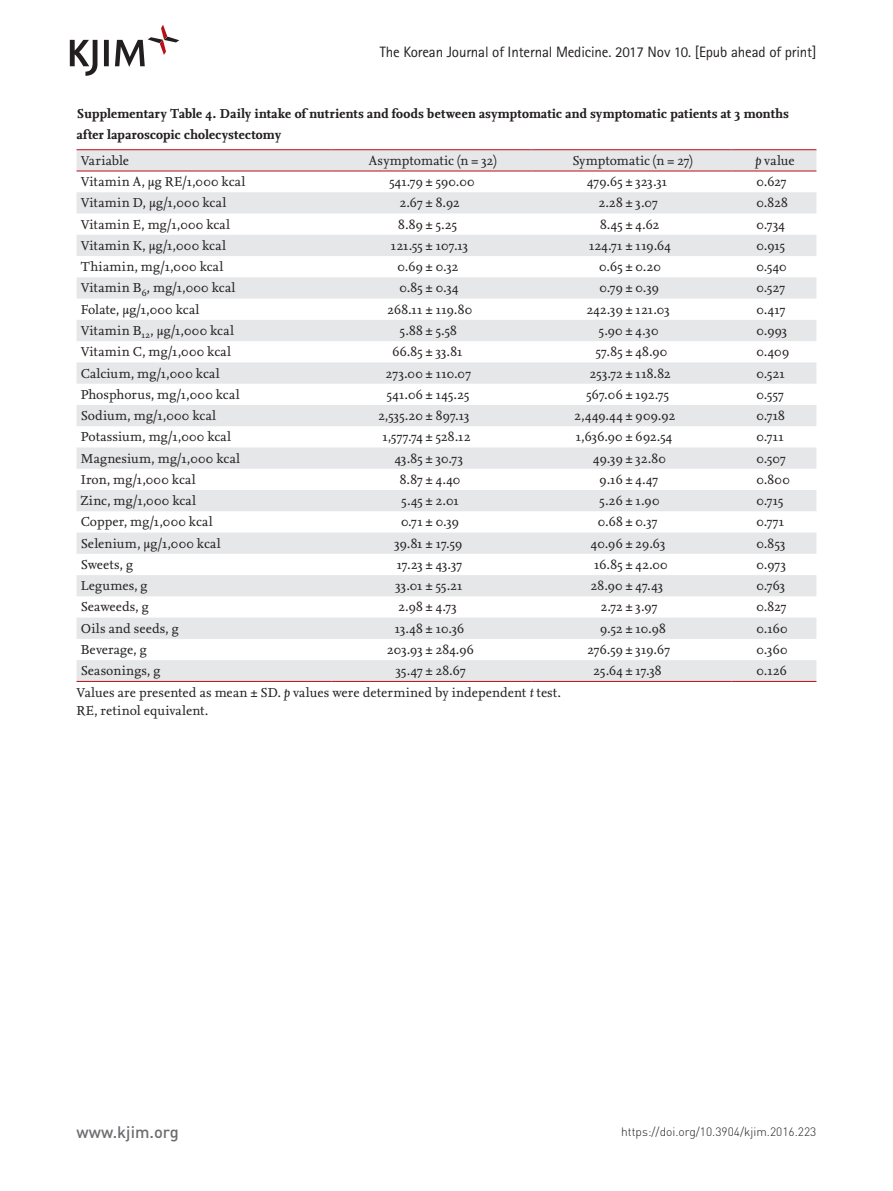
<style>
.page{position:relative;width:893px;height:1191px;background:#fff}
.page>*{position:absolute;margin:0;border:0;box-sizing:border-box;transform-origin:0 0}
.t1{font:500 16.5px "DIN Pro";color:#6c6d70}
.t2{font:15px "Rotis Sans Serif Std";letter-spacing:-.01em;color:#231f20}
.테이블{font:13.5px "Nexus Serif";letter-spacing:.015em;color:#231f20}
.테이블제목{font:700 13.5px/21px "Nexus Serif";color:#231f20}
.테이블-2{font:13.5px "Nexus Serif";letter-spacing:-.005em;color:#231f20}
.t3{font:300 12px "DIN Pro";color:#231f20}
.s1{font-style:italic}
</style>
<div class="page">
<svg style="left:70px;top:25px;width:109px;height:51px"></svg>
<svg style="left:77px;top:150px;width:739px;height:531px;fill:#e6e7e9"></svg>
<hr style="left:77px;top:149px;width:255px;height:1px;background:#b90f17">
<hr style="left:332px;top:149px;width:199px;height:1px;background:#b90f17">
<hr style="left:531px;top:149px;width:200px;height:1px;background:#b90f17">
<hr style="left:731px;top:149px;width:85px;height:1px;background:#b90f17">
<hr style="left:77px;top:171px;width:255px;height:1px;background:#b90f17">
<hr style="left:731px;top:171px;width:85px;height:1px;background:#b90f17">
<hr style="left:332px;top:171px;width:199px;height:1px;background:#b90f17">
<hr style="left:531px;top:171px;width:200px;height:1px;background:#b90f17">
<hr style="left:77px;top:681px;width:255px;height:1px;background:#b90f17">
<hr style="left:332px;top:681px;width:199px;height:1px;background:#b90f17">
<hr style="left:531px;top:681px;width:200px;height:1px;background:#b90f17">
<hr style="left:731px;top:681px;width:85px;height:1px;background:#b90f17">
<p class="t2" style="left:380px;top:43px;width:438px">The Korean Journal of Internal Medicine. 2017 Nov 10. [Epub ahead of print]</p>
<p class="테이블제목" style="left:77px;top:102px;width:714px">Supplementary Table 4. Daily intake of nutrients and foods between asymptomatic and symptomatic patients at 3 months after laparoscopic cholecystectomy</p>
<p class="테이블" style="left:81px;top:152px;width:50px">Variable</p>
<p class="테이블" style="left:369px;top:152px;width:129px">Asymptomatic (n = 32)</p>
<p class="테이블-2" style="left:572px;top:152px;width:122px">Symptomatic (n = 27)</p>
<p class="테이블" style="left:755px;top:152px;width:41px"><span class="s1">p</span> value</p>
<p class="테이블" style="left:81px;top:173px;width:166px">Vitamin A, µg RE/1,000 kcal</p>
<p class="테이블" style="left:389px;top:173px;width:87px">541.79 ± 590.00</p>
<p class="테이블" style="left:587px;top:173px;width:82px">479.65 ± 323.31</p>
<p class="테이블" style="left:756px;top:173px;width:32px">0.627</p>
<p class="테이블" style="left:81px;top:194px;width:147px">Vitamin D, µg/1,000 kcal</p>
<p class="테이블" style="left:400px;top:194px;width:61px">2.67 ± 8.92</p>
<p class="테이블" style="left:599px;top:194px;width:61px">2.28 ± 3.07</p>
<p class="테이블" style="left:756px;top:194px;width:33px">0.828</p>
<p class="테이블" style="left:81px;top:215px;width:151px">Vitamin E, mg/1,000 kcal</p>
<p class="테이블" style="left:398px;top:215px;width:60px">8.89 ± 5.25</p>
<p class="테이블" style="left:600px;top:215px;width:61px">8.45 ± 4.62</p>
<p class="테이블" style="left:756px;top:215px;width:30px">0.734</p>
<p class="테이블" style="left:81px;top:237px;width:147px">Vitamin K, µg/1,000 kcal</p>
<p class="테이블" style="left:391px;top:237px;width:79px">121.55 ± 107.13</p>
<p class="테이블" style="left:589px;top:237px;width:83px">124.71 ± 119.64</p>
<p class="테이블" style="left:756px;top:237px;width:30px">0.915</p>
<p class="테이블" style="left:81px;top:258px;width:144px">Thiamin, mg/1,000 kcal</p>
<p class="테이블" style="left:398px;top:258px;width:62px">0.69 ± 0.32</p>
<p class="테이블" style="left:599px;top:258px;width:63px">0.65 ± 0.20</p>
<p class="테이블" style="left:756px;top:258px;width:32px">0.540</p>
<p class="테이블" style="left:81px;top:279px;width:156px">Vitamin B<sub>6</sub>, mg/1,000 kcal</p>
<p class="테이블" style="left:399px;top:279px;width:60px">0.85 ± 0.34</p>
<p class="테이블" style="left:599px;top:279px;width:61px">0.79 ± 0.39</p>
<p class="테이블" style="left:756px;top:279px;width:30px">0.527</p>
<p class="테이블" style="left:81px;top:301px;width:120px">Folate, µg/1,000 kcal</p>
<p class="테이블" style="left:387px;top:301px;width:86px">268.11 ± 119.80</p>
<p class="테이블" style="left:587px;top:301px;width:84px">242.39 ± 121.03</p>
<p class="테이블" style="left:756px;top:301px;width:30px">0.417</p>
<p class="테이블" style="left:81px;top:322px;width:155px">Vitamin B<sub>12</sub>, µg/1,000 kcal</p>
<p class="테이블" style="left:400px;top:322px;width:58px">5.88 ± 5.58</p>
<p class="테이블" style="left:599px;top:322px;width:61px">5.90 ± 4.30</p>
<p class="테이블" style="left:756px;top:322px;width:32px">0.993</p>
<p class="테이블" style="left:81px;top:343px;width:152px">Vitamin C, mg/1,000 kcal</p>
<p class="테이블" style="left:392px;top:343px;width:72px">66.85 ± 33.81</p>
<p class="테이블" style="left:596px;top:343px;width:73px">57.85 ± 48.90</p>
<p class="테이블" style="left:756px;top:343px;width:34px">0.409</p>
<p class="테이블" style="left:81px;top:364px;width:140px">Calcium, mg/1,000 kcal</p>
<p class="테이블" style="left:386px;top:364px;width:87px">273.00 ± 110.07</p>
<p class="테이블" style="left:590px;top:364px;width:82px">253.72 ± 118.82</p>
<p class="테이블" style="left:756px;top:364px;width:30px">0.521</p>
<p class="테이블" style="left:81px;top:386px;width:160px">Phosphorus, mg/1,000 kcal</p>
<p class="테이블" style="left:387px;top:386px;width:84px">541.06 ± 145.25</p>
<p class="테이블" style="left:586px;top:386px;width:84px">567.06 ± 192.75</p>
<p class="테이블" style="left:756px;top:386px;width:29px">0.557</p>
<p class="테이블" style="left:81px;top:407px;width:137px">Sodium, mg/1,000 kcal</p>
<p class="테이블" style="left:378px;top:407px;width:93px">2,535.20 ± 897.13</p>
<p class="테이블" style="left:574px;top:407px;width:102px">2,449.44 ± 909.92</p>
<p class="테이블" style="left:756px;top:407px;width:30px">0.718</p>
<p class="테이블" style="left:81px;top:428px;width:152px">Potassium, mg/1,000 kcal</p>
<p class="테이블" style="left:382px;top:428px;width:89px">1,577.74 ± 528.12</p>
<p class="테이블" style="left:576px;top:428px;width:98px">1,636.90 ± 692.54</p>
<p class="테이블" style="left:756px;top:428px;width:29px">0.711</p>
<p class="테이블" style="left:81px;top:449px;width:161px">Magnesium, mg/1,000 kcal</p>
<p class="테이블" style="left:395px;top:449px;width:70px">43.85 ± 30.73</p>
<p class="테이블" style="left:593px;top:449px;width:74px">49.39 ± 32.80</p>
<p class="테이블" style="left:756px;top:449px;width:31px">0.507</p>
<p class="테이블" style="left:81px;top:471px;width:116px">Iron, mg/1,000 kcal</p>
<p class="테이블" style="left:400px;top:471px;width:62px">8.87 ± 4.40</p>
<p class="테이블" style="left:600px;top:471px;width:60px">9.16 ± 4.47</p>
<p class="테이블" style="left:756px;top:471px;width:35px">0.800</p>
<p class="테이블" style="left:81px;top:492px;width:117px">Zinc, mg/1,000 kcal</p>
<p class="테이블" style="left:402px;top:492px;width:59px">5.45 ± 2.01</p>
<p class="테이블" style="left:600px;top:492px;width:61px">5.26 ± 1.90</p>
<p class="테이블" style="left:756px;top:492px;width:28px">0.715</p>
<p class="테이블" style="left:81px;top:513px;width:133px">Copper, mg/1,000 kcal</p>
<p class="테이블" style="left:401px;top:513px;width:59px">0.71 ± 0.39</p>
<p class="테이블" style="left:598px;top:513px;width:61px">0.68 ± 0.37</p>
<p class="테이블" style="left:756px;top:513px;width:29px">0.771</p>
<p class="테이블" style="left:81px;top:534px;width:142px">Selenium, µg/1,000 kcal</p>
<p class="테이블" style="left:394px;top:534px;width:69px">39.81 ± 17.59</p>
<p class="테이블" style="left:591px;top:534px;width:76px">40.96 ± 29.63</p>
<p class="테이블" style="left:756px;top:534px;width:31px">0.853</p>
<p class="테이블" style="left:81px;top:556px;width:54px">Sweets, g</p>
<p class="테이블" style="left:397px;top:556px;width:67px">17.23 ± 43.37</p>
<p class="테이블" style="left:594px;top:556px;width:75px">16.85 ± 42.00</p>
<p class="테이블" style="left:756px;top:556px;width:31px">0.973</p>
<p class="테이블" style="left:81px;top:577px;width:68px">Legumes, g</p>
<p class="테이블" style="left:396px;top:577px;width:69px">33.01 ± 55.21</p>
<p class="테이블" style="left:591px;top:577px;width:74px">28.90 ± 47.43</p>
<p class="테이블" style="left:756px;top:577px;width:30px">0.763</p>
<p class="테이블" style="left:81px;top:598px;width:69px">Seaweeds, g</p>
<p class="테이블" style="left:399px;top:598px;width:60px">2.98 ± 4.73</p>
<p class="테이블" style="left:601px;top:598px;width:58px">2.72 ± 3.97</p>
<p class="테이블" style="left:756px;top:598px;width:32px">0.827</p>
<p class="테이블" style="left:81px;top:619px;width:99px">Oils and seeds, g</p>
<p class="테이블" style="left:395px;top:619px;width:71px">13.48 ± 10.36</p>
<p class="테이블" style="left:600px;top:619px;width:67px">9.52 ± 10.98</p>
<p class="테이블" style="left:756px;top:619px;width:32px">0.160</p>
<p class="테이블" style="left:81px;top:641px;width:67px">Beverage, g</p>
<p class="테이블" style="left:387px;top:641px;width:88px">203.93 ± 284.96</p>
<p class="테이블" style="left:587px;top:641px;width:84px">276.59 ± 319.67</p>
<p class="테이블" style="left:756px;top:641px;width:32px">0.360</p>
<p class="테이블" style="left:81px;top:662px;width:81px">Seasonings, g</p>
<p class="테이블" style="left:396px;top:662px;width:71px">35.47 ± 28.67</p>
<p class="테이블" style="left:593px;top:662px;width:70px">25.64 ± 17.38</p>
<p class="테이블" style="left:756px;top:662px;width:32px">0.126</p>
<p class="테이블" style="left:77px;top:684px;width:486px">Values are presented as mean ± SD. <span class="s1">p</span> values were determined by independent <span class="s1">t</span> test.</p>
<p class="테이블" style="left:77px;top:702px;width:133px">RE, retinol equivalent.</p>
<p class="t1" style="left:77px;top:1120px;width:104px">www.kjim.org</p>
<p class="t3" style="left:621px;top:1123px;width:197px">https://doi.org/10.3904/kjim.2016.223</p>
</div>
